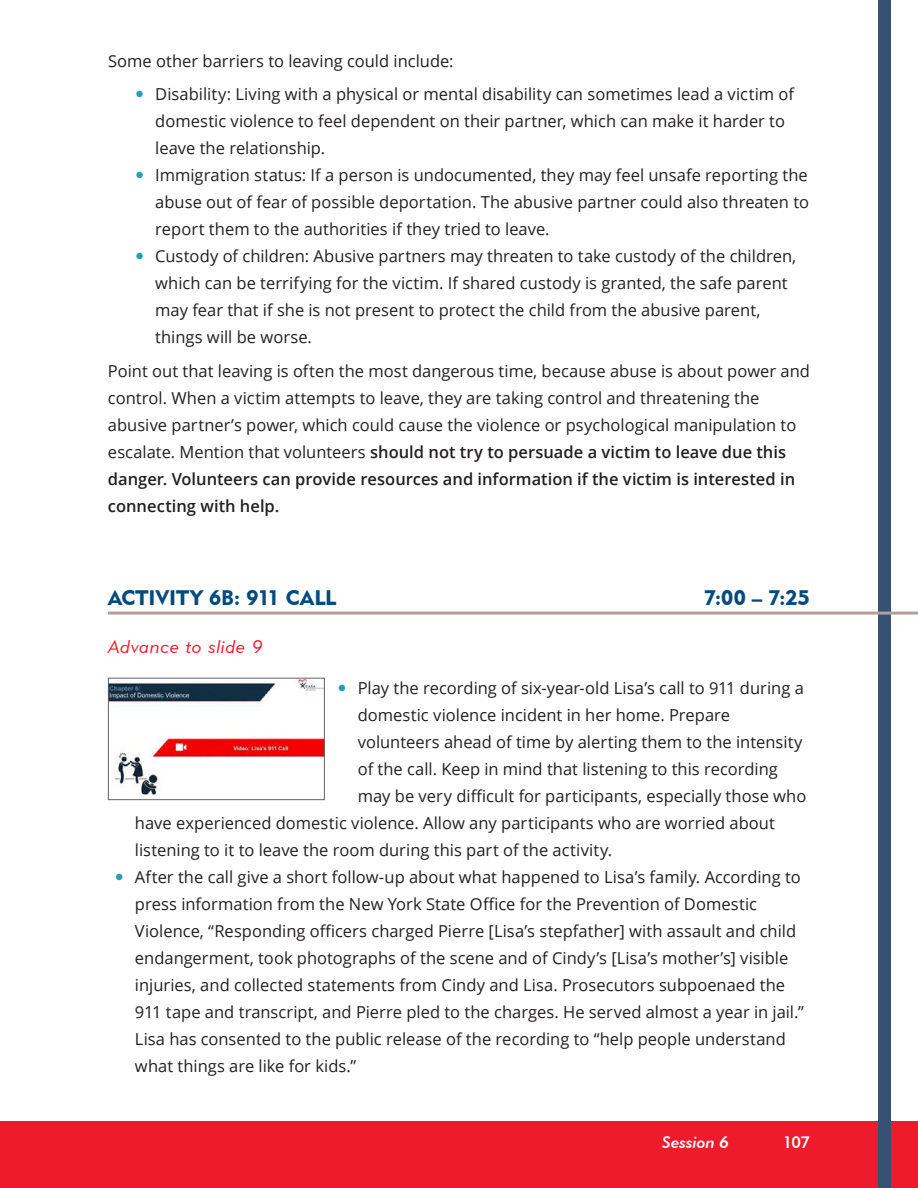
<style>
.page{position:relative;width:918px;height:1188px;background:#fff}
.page>*{position:absolute;margin:0;border:0;box-sizing:border-box;transform-origin:0 0}
.Right_Activity{font:21px "Geometric 415 BT Black A";letter-spacing:.005em;color:#014b7e}
.H2_Slim{font:18px "Geometric 415 BT Lite Italic A";letter-spacing:.045em;color:#ee1b2c}
.Post-Bullets{font:16.5px/27px "Open Sans";color:#231f20}
.Bullets_1C_Return{font:16.5px/27px "Open Sans";color:#231f20}
.Pre-Bullets{font:16.5px "Open Sans";color:#231f20}
.t1{font:16.5px "Geometric 415 BT Medium Italic A";color:#fff}
.t2{font:16.5px "Geometric 415 BT Medium A";color:#fff}
.s1{font-weight:600}
</style>
<div class="page">
<div style="left:0;top:1121px;width:918px;height:67px;background:#ee1b2c"></div>
<div style="left:878px;top:0;width:13px;height:1188px;background:#365173"></div>
<hr style="left:108px;top:612px;width:810px;height:3px;background:#b0a099">
<img style="left:110px;top:680px;width:213px;height:115px">
<div style="left:108px;top:678px;width:217px;height:122px;border:1px solid #636366"></div>
<p class="Pre-Bullets" style="left:108px;top:49px;width:347px">Some other barriers to leaving could include:</p>
<p class="Post-Bullets" style="left:155px;top:80px;width:640px">Disability: Living with a physical or mental disability can sometimes lead a victim of domestic violence to feel dependent on their partner, which can make it harder to leave the relationship.</p>
<p class="Post-Bullets" style="left:155px;top:161px;width:655px;text-align:justify">Immigration status: If a person is undocumented, they may feel unsafe reporting the abuse out of fear of possible deportation. The abusive partner could also threaten to report them to the authorities if they tried to leave.</p>
<p class="Post-Bullets" style="left:155px;top:242px;width:643px">Custody of children: Abusive partners may threaten to take custody of the children, which can be terrifying for the victim. If shared custody is granted, the safe parent may fear that if she is not present to protect the child from the abusive parent, things will be worse.</p>
<p class="Post-Bullets" style="left:108px;top:357px;width:703px">Point out that leaving is often the most dangerous time, because abuse is about power and control. When a victim attempts to leave, they are taking control and threatening the abusive partner’s power, which could cause the violence or psychological manipulation to escalate. Mention that volunteers <span class="s1">should not try to persuade a victim to leave due this danger. Volunteers can provide resources and information if the victim is interested in connecting with help.</span></p>
<p class="Right_Activity" style="left:108px;top:585px;width:230px">ACTIVITY 6B: 911 CALL</p>
<p class="Right_Activity" style="left:704px;top:585px;width:107px">7:00 – 7:25</p>
<p class="H2_Slim" style="left:108px;top:636px;width:156px">Advance to slide 9</p>
<p class="Post-Bullets" style="left:358px;top:674px;width:450px">Play the recording of six-year-old Lisa’s call to 911 during a domestic violence incident in her home. Prepare volunteers ahead of time by alerting them to the intensity of the call. Keep in mind that listening to this recording may be very difficult for participants, especially those who</p>
<p class="Bullets_1C_Return" style="left:135px;top:809px;width:642px">have experienced domestic violence. Allow any participants who are worried about listening to it to leave the room during this part of the activity.</p>
<p class="Post-Bullets" style="left:135px;top:863px;width:671px">After the call give a short follow-up about what happened to Lisa’s family. According to press information from the New York State Office for the Prevention of Domestic Violence, “Responding officers charged Pierre [Lisa’s stepfather] with assault and child endangerment, took photographs of the scene and of Cindy’s [Lisa’s mother’s] visible injuries, and collected statements from Cindy and Lisa. Prosecutors subpoenaed the 911 tape and transcript, and Pierre pled to the charges. He served almost a year in jail.” Lisa has consented to the public release of the recording to “help people understand what things are like for kids.”</p>
<p class="t1" style="left:662px;top:1132px;width:68px">Session 6</p>
<p class="t2" style="left:783px;top:1132px;width:29px">107</p>
</div>
